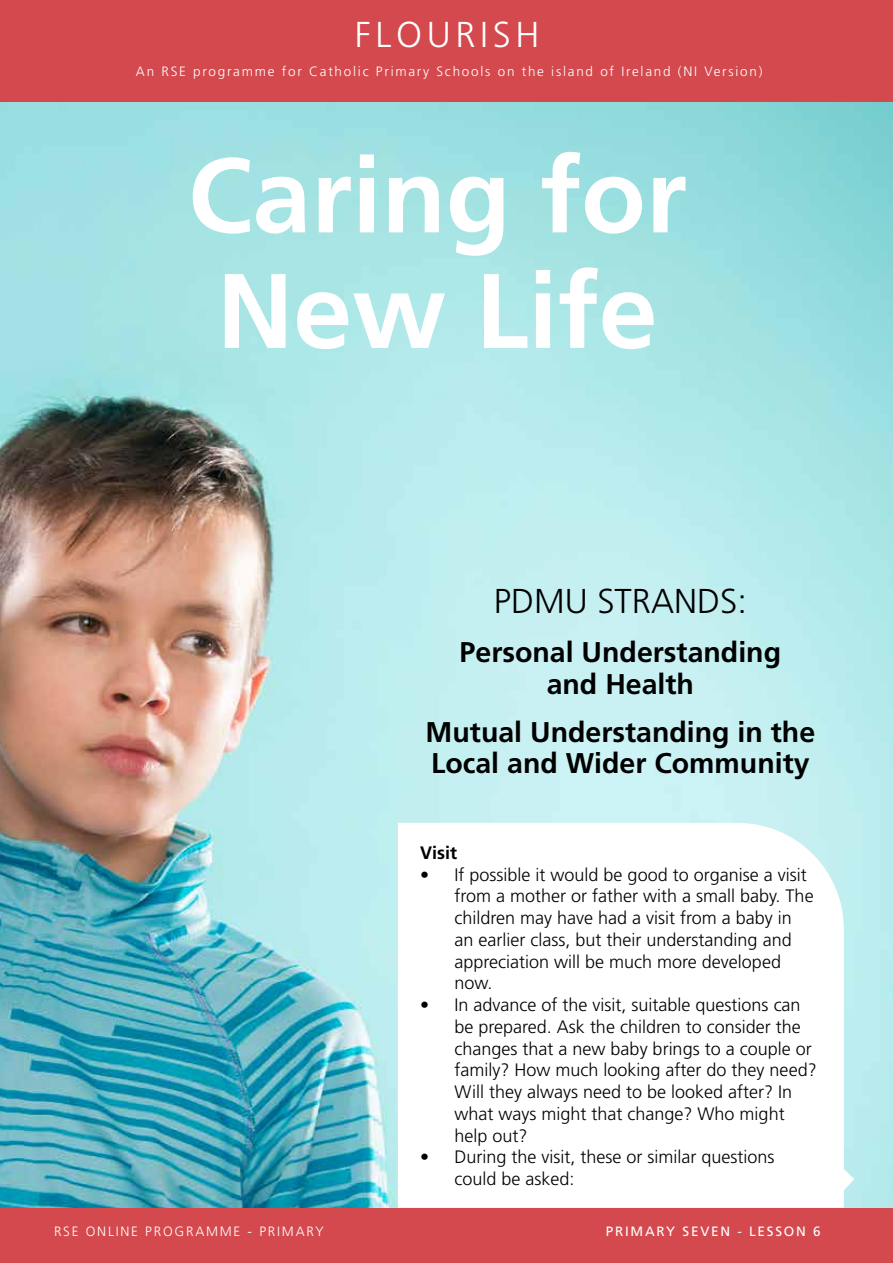
<style>
.page{position:relative;width:893px;height:1263px;background:#fff}
.page>*{position:absolute;margin:0;border:0;box-sizing:border-box;transform-origin:0 0}
.t1{font:700 105.75px/115.5px "Frutiger LT Std";color:#fff}
.t2{font:300 36px "Frutiger LT Std";letter-spacing:.13em;color:#fff}
.t3{font:300 34.5px "Frutiger LT Std";color:#000}
.t4{font:700 28.5px/31.5px "Frutiger LT Std";color:#000;text-align:center}
.t5{font:300 18px/21.8px "Frutiger LT Std";color:#000}
.t6{font:700 18px "Frutiger LT Std";color:#000}
.t7{font:300 13.5px "Frutiger LT Std";letter-spacing:.13em;color:#fff}
.t8{font:13.5px "Frutiger LT Std";letter-spacing:.13em;color:#fff}
</style>
<div class="page">
<div style="left:0;top:0;width:893px;height:102px;background:#d4494e"></div>
<div style="left:0;top:1207px;width:893px;height:56px;background:#d4494e"></div>
<img style="left:0;top:102px;width:893px;height:1105px">
<svg style="left:844px;top:1168px;width:10px;height:23px"></svg>
<svg style="left:398px;top:823px;width:446px;height:385px"></svg>
<h2 class="t2" style="left:355px;top:14px;width:186px">FLOURISH</h2>
<p class="t7" style="left:136px;top:64px;width:628px">An RSE programme for Catholic Primary Schools on the island of Ireland (NI Version)</p>
<h1 class="t1" style="left:188px;top:138px;width:501px">Caring for<br>New Life</h1>
<h3 class="t3" style="left:494px;top:581px;width:255px">PDMU STRANDS:</h3>
<h3 class="t4" style="left:460px;top:637px;width:323px">Personal Understanding and Health</h3>
<h3 class="t4" style="left:426px;top:716px;width:391px;text-align:left">Mutual Understanding in the<br>Local and Wider Community</h3>
<p class="t6" style="left:420px;top:842px;width:39px">Visit</p>
<p class="t5" style="left:455px;top:864px;width:361px;text-indent:-35px">• If possible it would be good to organise a visit from a mother or father with a small baby. The children may have had a visit from a baby in an earlier class, but their understanding and appreciation will be much more developed now.</p>
<p class="t5" style="left:455px;top:994px;width:364px;text-indent:-35px">• In advance of the visit, suitable questions can be prepared. Ask the children to consider the changes that a new baby brings to a couple or family? How much looking after do they need?<br>Will they always need to be looked after? In what ways might that change? Who might help out?</p>
<p class="t5" style="left:455px;top:1146px;width:322px;text-indent:-35px">• During the visit, these or similar questions could be asked:</p>
<p class="t7" style="left:54px;top:1223px;width:271px">RSE ONLINE PROGRAMME - PRIMARY</p>
<p class="t8" style="left:606px;top:1223px;width:216px">PRIMARY SEVEN - LESSON 6</p>
</div>
